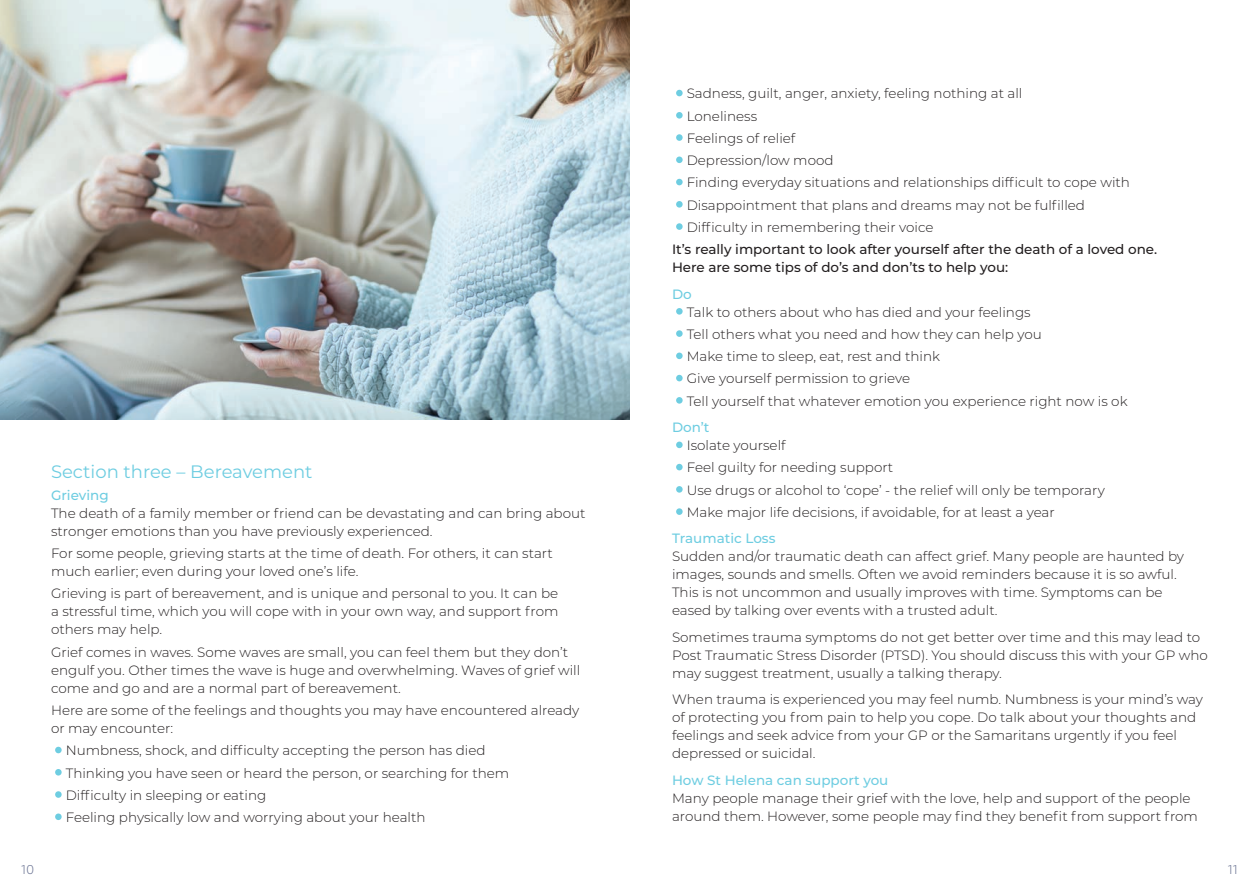
<style>
.page{position:relative;width:1259px;height:893px;background:#fff}
.page>*{position:absolute;margin:0;border:0;box-sizing:border-box;transform-origin:0 0}
.blue_subheads_12pt_m{font:18px "Montserrat";color:#6ecde1}
._9_12_body_text_1{font:300 13.5px/18px "Montserrat";color:#231f20}
._9_12_blue_subhead_s{font:300 13.5px/18px "Montserrat";color:#231f20}
._9_12_body_text_1-2{font:500 13.5px/18px "Montserrat";color:#231f20}
._9_12_blue_subhead_s-2{font:500 13.5px "Montserrat";color:#6ecde1}
.t1{font:300 13.5px "Cera PRO";color:#697292}
.s1{font-weight:500;color:#6ecde1}
.s2{font-size:52.5px;color:#6ecde1}
</style>
<div class="page">
<img style="left:0;top:0;width:629px;height:420px">
<p class="blue_subheads_12pt_m" style="left:51px;top:459px;width:263px">Section three – Bereavement</p>
<p class="_9_12_body_text_1" style="left:51px;top:486px;width:536px"><span class="s1">Grieving<br></span>The death of a family member or friend can be devastating and can bring about stronger emotions than you have previously experienced.</p>
<p class="_9_12_body_text_1" style="left:51px;top:544px;width:503px">For some people, grieving starts at the time of death. For others, it can start much earlier; even during your loved one’s life.</p>
<p class="_9_12_body_text_1" style="left:51px;top:584px;width:509px;text-align:justify">Grieving is part of bereavement, and is unique and personal to you. It can be a stressful time, which you will cope with in your own way, and support from others may help.</p>
<p class="_9_12_body_text_1" style="left:51px;top:642px;width:531px">Grief comes in waves. Some waves are small, you can feel them but they don’t engulf you. Other times the wave is huge and overwhelming. Waves of grief will come and go and are a normal part of bereavement.</p>
<p class="_9_12_body_text_1" style="left:51px;top:701px;width:530px">Here are some of the feelings and thoughts you may have encountered already or may encounter:</p>
<p class="_9_12_body_text_1" style="left:51px;top:741px;width:436px"><span class="s2">•</span>Numbness, shock, and difficulty accepting the person has died</p>
<p class="_9_12_body_text_1" style="left:51px;top:763px;width:460px"><span class="s2">•</span>Thinking you have seen or heard the person, or searching for them</p>
<p class="_9_12_body_text_1" style="left:51px;top:785px;width:217px"><span class="s2">•</span>Difficulty in sleeping or eating</p>
<p class="_9_12_body_text_1" style="left:51px;top:808px;width:376px"><span class="s2">•</span>Feeling physically low and worrying about your health</p>
<p class="_9_12_body_text_1" style="left:672px;top:84px;width:352px"><span class="s2">•</span>Sadness, guilt, anger, anxiety, feeling nothing at all</p>
<p class="_9_12_body_text_1" style="left:672px;top:106px;width:87px"><span class="s2">•</span>Loneliness</p>
<p class="_9_12_body_text_1" style="left:672px;top:129px;width:125px"><span class="s2">•</span>Feelings of relief</p>
<p class="_9_12_body_text_1" style="left:672px;top:151px;width:163px"><span class="s2">•</span>Depression/low mood</p>
<p class="_9_12_body_text_1" style="left:672px;top:173px;width:459px"><span class="s2">•</span>Finding everyday situations and relationships difficult to cope with</p>
<p class="_9_12_body_text_1" style="left:672px;top:195px;width:414px"><span class="s2">•</span>Disappointment that plans and dreams may not be fulfilled</p>
<p class="_9_12_body_text_1" style="left:672px;top:218px;width:263px"><span class="s2">•</span>Difficulty in remembering their voice</p>
<p class="_9_12_body_text_1-2" style="left:672px;top:240px;width:487px">It’s really important to look after yourself after the death of a loved one.<br>Here are some tips of do’s and don’ts to help you:</p>
<p class="_9_12_blue_subhead_s-2" style="left:672px;top:284px;width:21px">Do</p>
<p class="_9_12_blue_subhead_s" style="left:672px;top:302px;width:360px"><span class="s2">•</span>Talk to others about who has died and your feelings</p>
<p class="_9_12_body_text_1" style="left:672px;top:325px;width:371px"><span class="s2">•</span>Tell others what you need and how they can help you</p>
<p class="_9_12_body_text_1" style="left:672px;top:347px;width:270px"><span class="s2">•</span>Make time to sleep, eat, rest and think</p>
<p class="_9_12_body_text_1" style="left:672px;top:369px;width:240px"><span class="s2">•</span>Give yourself permission to grieve</p>
<p class="_9_12_body_text_1" style="left:672px;top:391px;width:457px"><span class="s2">•</span>Tell yourself that whatever emotion you experience right now is ok</p>
<p class="_9_12_blue_subhead_s-2" style="left:672px;top:418px;width:39px">Don’t</p>
<p class="_9_12_blue_subhead_s" style="left:672px;top:436px;width:115px"><span class="s2">•</span>Isolate yourself</p>
<p class="_9_12_blue_subhead_s" style="left:672px;top:458px;width:223px"><span class="s2">•</span>Feel guilty for needing support</p>
<p class="_9_12_blue_subhead_s" style="left:672px;top:480px;width:434px"><span class="s2">•</span>Use drugs or alcohol to ‘cope’ - the relief will only be temporary</p>
<p class="_9_12_blue_subhead_s" style="left:672px;top:503px;width:384px"><span class="s2">•</span>Make major life decisions, if avoidable, for at least a year</p>
<p class="_9_12_blue_subhead_s" style="left:672px;top:529px;width:513px"><span class="s1">Traumatic Loss<br></span>Sudden and/or traumatic death can affect grief. Many people are haunted by images, sounds and smells. Often we avoid reminders because it is so awful.<br>This is not uncommon and usually improves with time. Symptoms can be eased by talking over events with a trusted adult.</p>
<p class="_9_12_blue_subhead_s" style="left:672px;top:628px;width:537px">Sometimes trauma symptoms do not get better over time and this may lead to<br>Post Traumatic Stress Disorder (PTSD). You should discuss this with your GP who may suggest treatment, usually a talking therapy.</p>
<p class="_9_12_blue_subhead_s" style="left:672px;top:690px;width:532px">When trauma is experienced you may feel numb. Numbness is your mind’s way of protecting you from pain to help you cope. Do talk about your thoughts and feelings and seek advice from your GP or the Samaritans urgently if you feel depressed or suicidal.</p>
<p class="_9_12_blue_subhead_s" style="left:672px;top:771px;width:527px"><span class="s1">How St Helena can support you<br></span>Many people manage their grief with the love, help and support of the people around them. However, some people may find they benefit from support from</p>
<p class="t1" style="left:21px;top:861px;width:15px">10</p>
<p class="t1" style="left:1227px;top:861px;width:11px">11</p>
</div>
